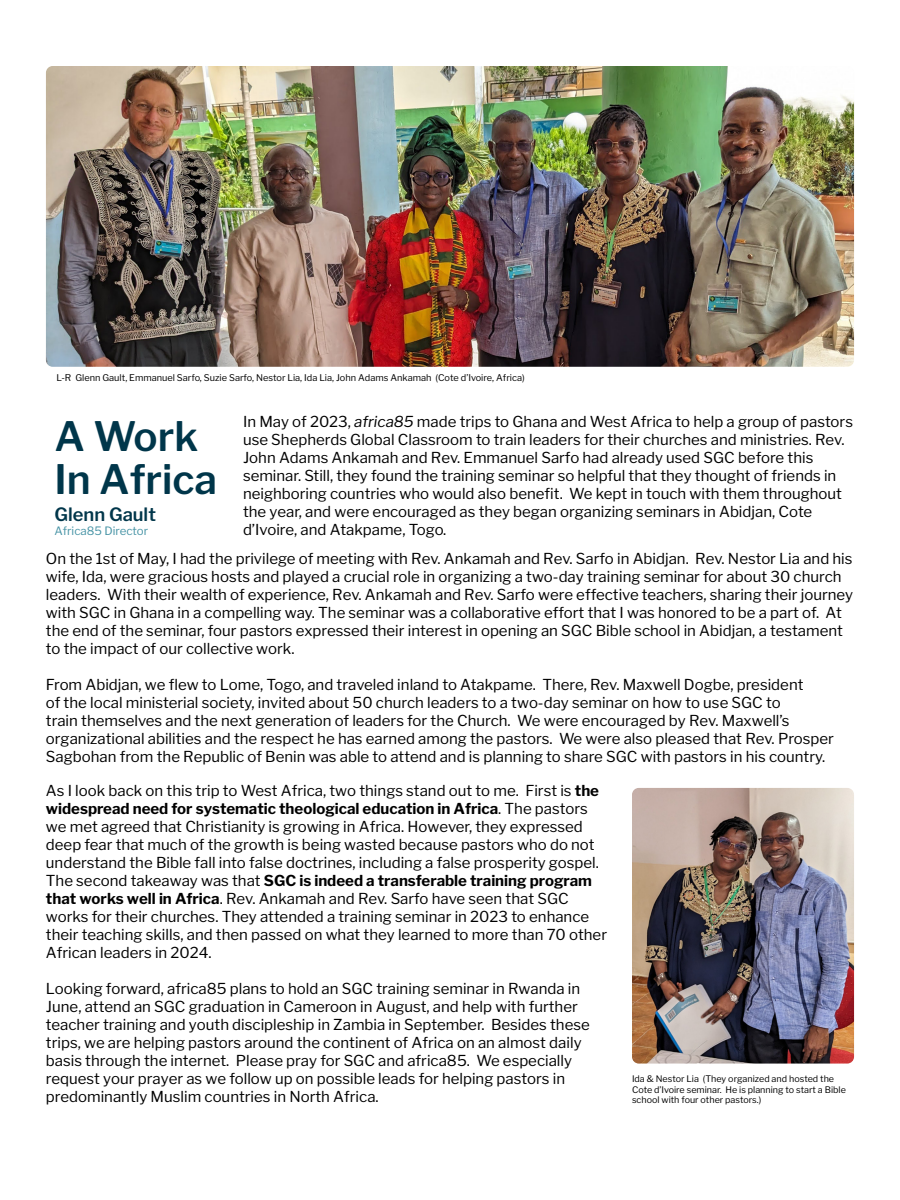
<style>
.page{position:relative;width:900px;height:1200px;background:#fff}
.page>*{position:absolute;margin:0;border:0;box-sizing:border-box;transform-origin:0 0}
.t1{font:600 40.35px "Libre Franklin";color:#00364a}
.t2{font:600 18.3px "Libre Franklin";color:#00364a}
.t3{font:15px/18px "Libre Franklin";color:#000}
.t4{font:11.4px "Libre Franklin";color:#4693a5}
.t5{font:9.15px "Libre Franklin";color:#000}
.t6{font:9px/10.8px "Libre Franklin";color:#000}
.s1{font-style:italic}
.s2{font-weight:700}
</style>
<div class="page">
<img style="left:46px;top:66px;width:808px;height:301px">
<img style="left:632px;top:788px;width:222px;height:276px">
<p class="t5" style="left:57px;top:372px;width:470px">L-R Glenn Gault, Emmanuel Sarfo, Suzie Sarfo, Nestor Lia, Ida Lia, John Adams Ankamah (Cote d’Ivoire, Africa)</p>
<p class="t3" style="left:243px;top:413px;width:612px">In May of 2023, <span class="s1">africa85</span> made trips to Ghana and West Africa to help a group of pastors use Shepherds Global Classroom to train leaders for their churches and ministries. Rev.<br>John Adams Ankamah and Rev. Emmanuel Sarfo had already used SGC before this seminar. Still, they found the training seminar so helpful that they thought of friends in neighboring countries who would also benefit. We kept in touch with them throughout the year, and were encouraged as they began organizing seminars in Abidjan, Cote d’Ivoire, and Atakpame, Togo.</p>
<p class="t3" style="left:46px;top:550px;width:809px">On the 1st of May, I had the privilege of meeting with Rev. Ankamah and Rev. Sarfo in Abidjan. Rev. Nestor Lia and his wife, Ida, were gracious hosts and played a crucial role in organizing a two-day training seminar for about 30 church leaders. With their wealth of experience, Rev. Ankamah and Rev. Sarfo were effective teachers, sharing their journey with SGC in Ghana in a compelling way. The seminar was a collaborative effort that I was honored to be a part of. At the end of the seminar, four pastors expressed their interest in opening an SGC Bible school in Abidjan, a testament to the impact of our collective work.</p>
<p class="t3" style="left:46px;top:676px;width:790px">From Abidjan, we flew to Lome, Togo, and traveled inland to Atakpame. There, Rev. Maxwell Dogbe, president<br>of the local ministerial society, invited about 50 church leaders to a two-day seminar on how to use SGC to<br>train themselves and the next generation of leaders for the Church. We were encouraged by Rev. Maxwell’s organizational abilities and the respect he has earned among the pastors. We were also pleased that Rev. Prosper Sagbohan from the Republic of Benin was able to attend and is planning to share SGC with pastors in his country.</p>
<p class="t1" style="left:55px;top:413px;width:145px">A Work</p>
<p class="t1" style="left:55px;top:455px;width:164px">In Africa</p>
<p class="t2" style="left:55px;top:504px;width:103px">Glenn Gault</p>
<p class="t4" style="left:55px;top:524px;width:95px">Africa85 Director</p>
<p class="t3" style="left:46px;top:782px;width:563px">As I look back on this trip to West Africa, two things stand out to me. First is <span class="s2">the widespread need for systematic theological education in Africa</span>. The pastors we met agreed that Christianity is growing in Africa. However, they expressed deep fear that much of the growth is being wasted because pastors who do not understand the Bible fall into false doctrines, including a false prosperity gospel.<br>The second takeaway was that <span class="s2">SGC is indeed a transferable training program that works well in Africa</span>. Rev. Ankamah and Rev. Sarfo have seen that SGC works for their churches. They attended a training seminar in 2023 to enhance their teaching skills, and then passed on what they learned to more than 70 other African leaders in 2024.</p>
<p class="t3" style="left:46px;top:980px;width:545px">Looking forward, africa85 plans to hold an SGC training seminar in Rwanda in June, attend an SGC graduation in Cameroon in August, and help with further teacher training and youth discipleship in Zambia in September. Besides these trips, we are helping pastors around the continent of Africa on an almost daily basis through the internet. Please pray for SGC and africa85. We especially request your prayer as we follow up on possible leads for helping pastors in predominantly Muslim countries in North Africa.</p>
<p class="t6" style="left:632px;top:1073px;width:215px">Ida &amp; Nestor Lia (They organized and hosted the<br>Cote d’Ivoire seminar. He is planning to start a Bible school with four other pastors.)</p>
</div>
